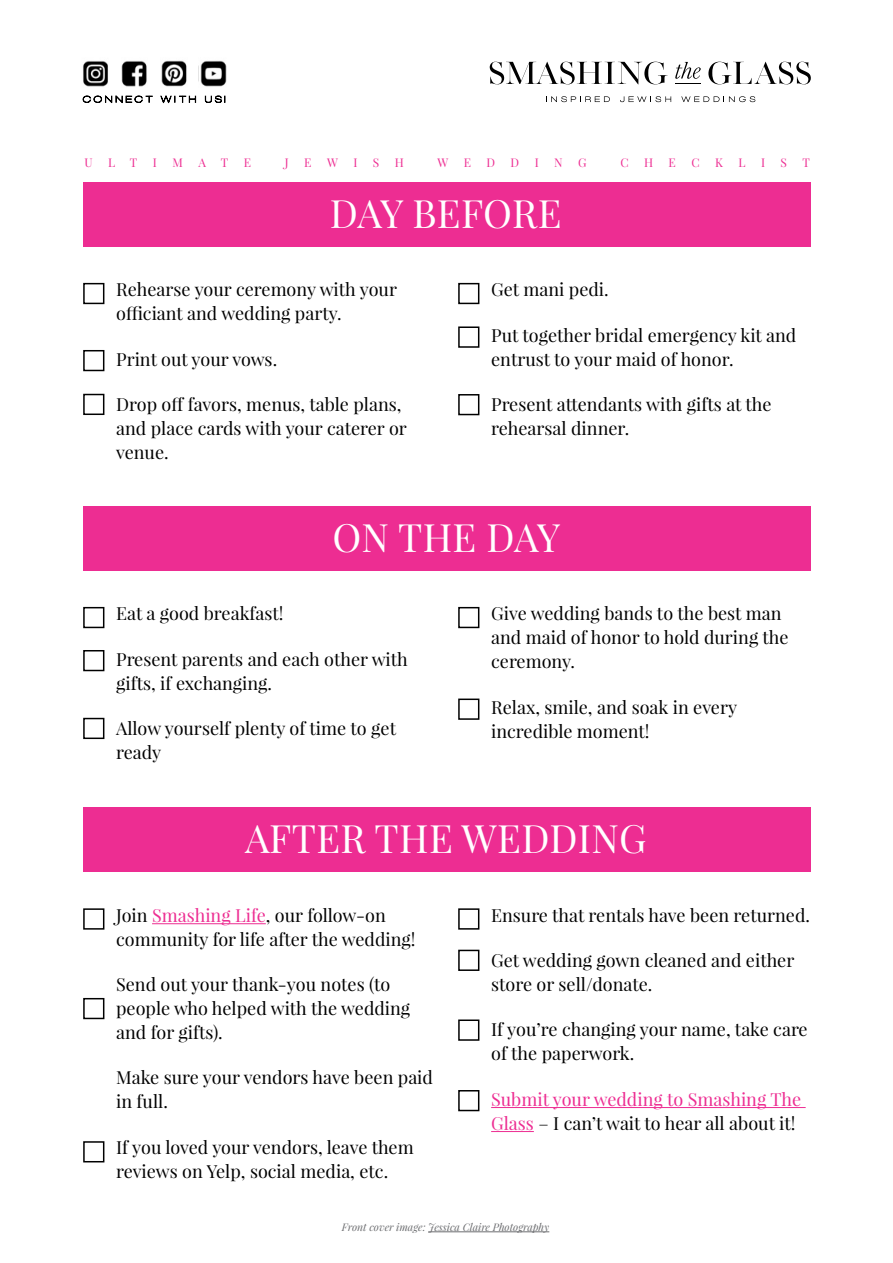
<style>
.page{position:relative;width:893px;height:1263px;background:#fff}
.page>*{position:absolute;margin:0;border:0;box-sizing:border-box;transform-origin:0 0}
.t1{font:39px "Playfair Display";letter-spacing:.005em;color:#fff}
.t2{font:18px/24px "Playfair Display";color:#000}
.t3{font:18px/24px "Playfair Display";color:#ed2d92}
.t4{font:12px "Playfair Display";color:#ed2d92}
.t5{font:italic 10.5px "Playfair Display";color:#6d6e71}
.s1{color:#ed2d92}
.s2{color:#000}
</style>
<div class="page">
<svg style="left:708px;top:62px;width:103px;height:22px"></svg>
<svg style="left:490px;top:62px;width:177px;height:22px"></svg>
<svg style="left:620px;top:96px;width:51px;height:6px"></svg>
<svg style="left:681px;top:96px;width:74px;height:6px"></svg>
<svg style="left:546px;top:96px;width:64px;height:6px"></svg>
<svg style="left:675px;top:62px;width:26px;height:22px"></svg>
<img style="left:83px;top:61px;width:25px;height:26px">
<img style="left:122px;top:61px;width:25px;height:26px">
<img style="left:161px;top:60px;width:26px;height:27px">
<img style="left:200px;top:60px;width:26px;height:27px">
<svg style="left:83px;top:95px;width:142px;height:8px"></svg>
<div style="left:83px;top:182px;width:728px;height:65px;background:#ed2d92"></div>
<div style="left:83px;top:283px;width:21px;height:21px;border:2px solid #000"></div>
<div style="left:83px;top:350px;width:21px;height:21px;border:2px solid #000"></div>
<div style="left:83px;top:394px;width:21px;height:21px;border:2px solid #000"></div>
<div style="left:458px;top:283px;width:21px;height:21px;border:2px solid #000"></div>
<div style="left:458px;top:326px;width:21px;height:22px;border:2px solid #000"></div>
<div style="left:458px;top:394px;width:21px;height:21px;border:2px solid #000"></div>
<div style="left:83px;top:506px;width:728px;height:65px;background:#ed2d92"></div>
<div style="left:83px;top:607px;width:21px;height:21px;border:2px solid #000"></div>
<div style="left:83px;top:650px;width:21px;height:21px;border:2px solid #000"></div>
<div style="left:83px;top:718px;width:21px;height:21px;border:2px solid #000"></div>
<div style="left:458px;top:607px;width:21px;height:21px;border:2px solid #000"></div>
<div style="left:458px;top:698px;width:21px;height:22px;border:2px solid #000"></div>
<div style="left:83px;top:808px;width:728px;height:64px;background:#ed2d92"></div>
<hr style="left:152px;top:923px;width:114px;height:1px;background:#ed2d92">
<div style="left:83px;top:908px;width:21px;height:22px;border:2px solid #000"></div>
<div style="left:83px;top:998px;width:21px;height:21px;border:2px solid #000"></div>
<div style="left:83px;top:1141px;width:21px;height:21px;border:2px solid #000"></div>
<hr style="left:491px;top:1107px;width:315px;height:1px;background:#ed2d92">
<hr style="left:491px;top:1131px;width:43px;height:1px;background:#ed2d92">
<div style="left:458px;top:908px;width:21px;height:22px;border:2px solid #000"></div>
<div style="left:458px;top:1019px;width:21px;height:22px;border:2px solid #000"></div>
<div style="left:458px;top:1090px;width:21px;height:21px;border:2px solid #000"></div>
<div style="left:458px;top:950px;width:21px;height:21px;border:2px solid #000"></div>
<hr style="left:428px;top:1231px;width:121px;height:1px;background:#6d6e71">
<p class="t4" style="left:85px;top:155px;width:10px">U</p>
<p class="t4" style="left:108px;top:155px;width:31px">L T</p>
<p class="t4" style="left:153px;top:155px;width:6px">I</p>
<p class="t4" style="left:172px;top:155px;width:12px">M</p>
<p class="t4" style="left:198px;top:155px;width:31px">A T</p>
<p class="t4" style="left:244px;top:155px;width:9px">E</p>
<p class="t4" style="left:285px;top:155px;width:5px">J</p>
<p class="t4" style="left:304px;top:155px;width:9px">E</p>
<p class="t4" style="left:327px;top:155px;width:12px">W</p>
<p class="t4" style="left:353px;top:155px;width:6px">I</p>
<p class="t4" style="left:373px;top:155px;width:8px">S</p>
<p class="t4" style="left:395px;top:155px;width:11px">H</p>
<p class="t4" style="left:437px;top:155px;width:12px">W</p>
<p class="t4" style="left:464px;top:155px;width:9px">E</p>
<p class="t4" style="left:487px;top:155px;width:10px">D</p>
<p class="t4" style="left:511px;top:155px;width:10px">D</p>
<p class="t4" style="left:535px;top:155px;width:6px">I</p>
<p class="t4" style="left:554px;top:155px;width:10px">N</p>
<p class="t4" style="left:578px;top:155px;width:10px">G</p>
<p class="t4" style="left:620px;top:155px;width:10px">C</p>
<p class="t4" style="left:644px;top:155px;width:11px">H</p>
<p class="t4" style="left:669px;top:155px;width:9px">E</p>
<p class="t4" style="left:691px;top:155px;width:10px">C</p>
<p class="t4" style="left:715px;top:155px;width:9px">K</p>
<p class="t4" style="left:738px;top:155px;width:9px">L</p>
<p class="t4" style="left:761px;top:155px;width:6px">I</p>
<p class="t4" style="left:781px;top:155px;width:8px">S</p>
<p class="t4" style="left:803px;top:155px;width:9px">T</p>
<h1 class="t1" style="left:330px;top:189px;width:233px">DAY BEFORE</h1>
<p class="t2" style="left:116px;top:278px;width:282px">Rehearse your ceremony with your officiant and wedding party.</p>
<p class="t2" style="left:116px;top:347px;width:163px">Print out your vows.</p>
<p class="t2" style="left:116px;top:392px;width:292px">Drop off favors, menus, table plans, and place cards with your caterer or venue.</p>
<p class="t2" style="left:491px;top:278px;width:119px">Get mani pedi.</p>
<p class="t2" style="left:491px;top:323px;width:307px">Put together bridal emergency kit and entrust to your maid of honor.</p>
<p class="t2" style="left:491px;top:392px;width:282px">Present attendants with gifts at the rehearsal dinner.</p>
<h1 class="t1" style="left:332px;top:513px;width:229px">ON THE DAY</h1>
<p class="t2" style="left:116px;top:602px;width:169px">Eat a good breakfast!</p>
<p class="t2" style="left:116px;top:647px;width:293px">Present parents and each other with gifts, if exchanging.</p>
<p class="t2" style="left:116px;top:716px;width:281px">Allow yourself plenty of time to get ready</p>
<p class="t2" style="left:491px;top:602px;width:299px">Give wedding bands to the best man and maid of honor to hold during the ceremony.</p>
<p class="t2" style="left:491px;top:695px;width:247px">Relax, smile, and soak in every incredible moment!</p>
<h1 class="t1" style="left:245px;top:814px;width:403px">AFTER THE WEDDING</h1>
<p class="t2" style="left:116px;top:903px;width:301px">Join <span class="s1">Smashing Life</span>, our follow-on community for life after the wedding!</p>
<p class="t2" style="left:116px;top:972px;width:296px">Send out your thank-you notes (to people who helped with the wedding and for gifts).</p>
<p class="t2" style="left:116px;top:1065px;width:318px">Make sure your vendors have been paid in full.</p>
<p class="t2" style="left:116px;top:1135px;width:299px">If you loved your vendors, leave them reviews on Yelp, social media, etc.</p>
<p class="t2" style="left:491px;top:903px;width:320px">Ensure that rentals have been returned.</p>
<p class="t2" style="left:491px;top:948px;width:305px">Get wedding gown cleaned and either store or sell/donate.</p>
<p class="t2" style="left:491px;top:1017px;width:318px">If you’re changing your name, take care of the paperwork.</p>
<p class="t3" style="left:491px;top:1087px;width:312px">Submit your wedding to Smashing The<br>Glass <span class="s2">– I can’t wait to hear all about it!</span></p>
<p class="t5" style="left:342px;top:1220px;width:209px">Front cover image: Jessica Claire Photography</p>
</div>
